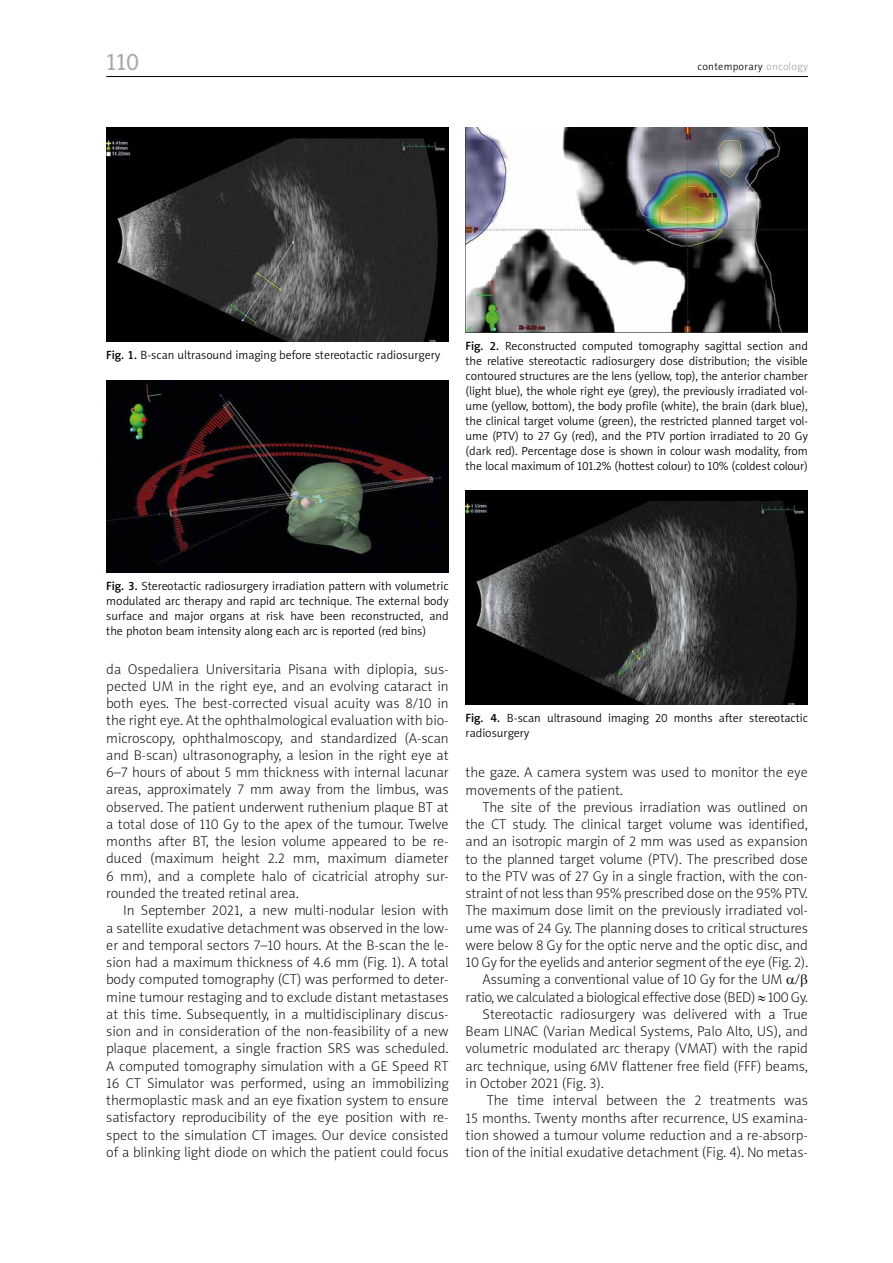
<style>
.page{position:relative;width:893px;height:1263px;background:#fff}
.page>*{position:absolute;margin:0;border:0;box-sizing:border-box;transform-origin:0 0}
.t1{font:24px "Naomi Sans EFN";color:#a8a8a7}
.t2{font:14.25px/17.2px "Naomi Sans EFN Thin";letter-spacing:-.005em;color:#000;text-align:justify}
.t3{font:12px/15px "Naomi Sans EFN Light";color:#000;text-align:justify}
.t4{font:10.5px "Naomi Sans EFN Light";letter-spacing:.03em;color:#000}
.s1{color:#a8a8a7}
.s2{font-family:"Naomi Sans EFN Medium"}
</style>
<div class="page">
<hr style="left:106px;top:76px;width:702px;height:1px;background:#000">
<img style="left:106px;top:128px;width:343px;height:213px">
<img style="left:466px;top:128px;width:342px;height:205px">
<img style="left:106px;top:380px;width:343px;height:192px">
<img style="left:466px;top:491px;width:342px;height:213px">
<h1 class="t1" style="left:106px;top:48px;width:35px">110</h1>
<p class="t4" style="left:697px;top:61px;width:112px">contemporary <span class="s1">oncology</span></p>
<p class="t3" style="left:106px;top:347px;width:336px"><span class="s2">Fig. 1.</span> B-scan ultrasound imaging before stereotactic radiosurgery</p>
<p class="t3" style="left:466px;top:338px;width:344px"><span class="s2">Fig. 2.</span> Reconstructed computed tomography sagittal section and the relative stereotactic radiosurgery dose distribution; the visible contoured structures are the lens (yellow, top), the anterior chamber (light blue), the whole right eye (grey), the previously irradiated vol&shy;ume (yellow, bottom), the body profile (white), the brain (dark blue), the clinical target volume (green), the restricted planned target vol&shy;ume (PTV) to 27 Gy (red), and the PTV portion irradiated to 20 Gy (dark red). Percentage dose is shown in colour wash modality, from the local maximum of 101.2% (hottest colour) to 10% (coldest colour)</p>
<p class="t3" style="left:106px;top:578px;width:344px"><span class="s2">Fig. 3.</span> Stereotactic radiosurgery irradiation pattern with volumetric modulated arc therapy and rapid arc technique. The external body surface and major organs at risk have been reconstructed, and the photon beam intensity along each arc is reported (red bins)</p>
<p class="t2" style="left:106px;top:660px;width:344px">da Ospedaliera Universitaria Pisana with diplopia, sus&shy;pected UM in the right eye, and an evolving cataract in both eyes. The best-corrected visual acuity was 8/10 in the right eye. At the ophthalmological evaluation with bio&shy;microscopy, ophthalmoscopy, and standardized (A-scan and B-scan) ultrasonography, a lesion in the right eye at 6–7 hours of about 5 mm thickness with internal lacunar areas, approximately 7 mm away from the limbus, was observed. The patient underwent ruthenium plaque BT at a total dose of 110 Gy to the apex of the tumour. Twelve months after BT, the lesion volume appeared to be re&shy;duced (maximum height 2.2 mm, maximum diameter 6 mm), and a complete halo of cicatricial atrophy sur&shy;rounded the treated retinal area.</p>
<p class="t2" style="left:106px;top:902px;width:344px;text-indent:17px">In September 2021, a new multi-nodular lesion with a satellite exudative detachment was observed in the low&shy;er and temporal sectors 7–10 hours. At the B-scan the le&shy;sion had a maximum thickness of 4.6 mm (Fig. 1). A total body computed tomography (CT) was performed to deter&shy;mine tumour restaging and to exclude distant metastases at this time. Subsequently, in a multidisciplinary discus&shy;sion and in consideration of the non-feasibility of a new plaque placement, a single fraction SRS was scheduled.<br>A computed tomography simulation with a GE Speed RT 16 CT Simulator was performed, using an immobilizing thermoplastic mask and an eye fixation system to ensure satisfactory reproducibility of the eye position with re&shy;spect to the simulation CT images. Our device consisted of a blinking light diode on which the patient could focus</p>
<p class="t3" style="left:466px;top:710px;width:344px"><span class="s2">Fig. 4.</span> B-scan ultrasound imaging 20 months after stereotactic radiosurgery</p>
<p class="t2" style="left:466px;top:764px;width:344px">the gaze. A camera system was used to monitor the eye movements of the patient.</p>
<p class="t2" style="left:483px;top:798px;width:327px">The site of the previous irradiation was outlined on</p>
<p class="t2" style="left:466px;top:816px;width:344px">the CT study. The clinical target volume was identified,</p>
<p class="t2" style="left:466px;top:833px;width:344px">and an isotropic margin of 2 mm was used as expansion</p>
<p class="t2" style="left:466px;top:850px;width:344px">to the planned target volume (PTV). The prescribed dose</p>
<p class="t2" style="left:466px;top:867px;width:344px">to the PTV was of 27 Gy in a single fraction, with the con-</p>
<p class="t2" style="left:466px;top:885px;width:344px">straint of not less than 95% prescribed dose on the 95% PTV.</p>
<p class="t2" style="left:466px;top:902px;width:344px">The maximum dose limit on the previously irradiated vol-</p>
<p class="t2" style="left:466px;top:919px;width:344px">ume was of 24 Gy. The planning doses to critical structures</p>
<p class="t2" style="left:466px;top:936px;width:344px">were below 8 Gy for the optic nerve and the optic disc, and</p>
<p class="t2" style="left:466px;top:954px;width:344px">10 Gy for the eyelids and anterior segment of the eye (Fig. 2).</p>
<p class="t2" style="left:483px;top:971px;width:319px">Assuming a conventional value of 10 Gy for the UM /</p>
<p class="t2" style="left:466px;top:988px;width:344px">ratio, we calculated a biological effective dose (BED) ≈ 100 Gy.</p>
<p class="t2" style="left:483px;top:1006px;width:327px">Stereotactic radiosurgery was delivered with a True</p>
<p class="t2" style="left:466px;top:1023px;width:344px">Beam LINAC (Varian Medical Systems, Palo Alto, US), and</p>
<p class="t2" style="left:466px;top:1040px;width:344px">volumetric modulated arc therapy (VMAT) with the rapid</p>
<p class="t2" style="left:466px;top:1057px;width:344px">arc technique, using 6MV flattener free field (FFF) beams,</p>
<p class="t2" style="left:466px;top:1075px;width:140px">in October 2021 (Fig. 3).</p>
<p class="t2" style="left:487px;top:1092px;width:323px">The time interval between the 2 treatments was</p>
<p class="t2" style="left:466px;top:1109px;width:344px">15 months. Twenty months after recurrence, US examina-</p>
<p class="t2" style="left:466px;top:1126px;width:344px">tion showed a tumour volume reduction and a re-absorp-</p>
<p class="t2" style="left:466px;top:1144px;width:344px">tion of the initial exudative detachment (Fig. 4). No metas-</p>
</div>
